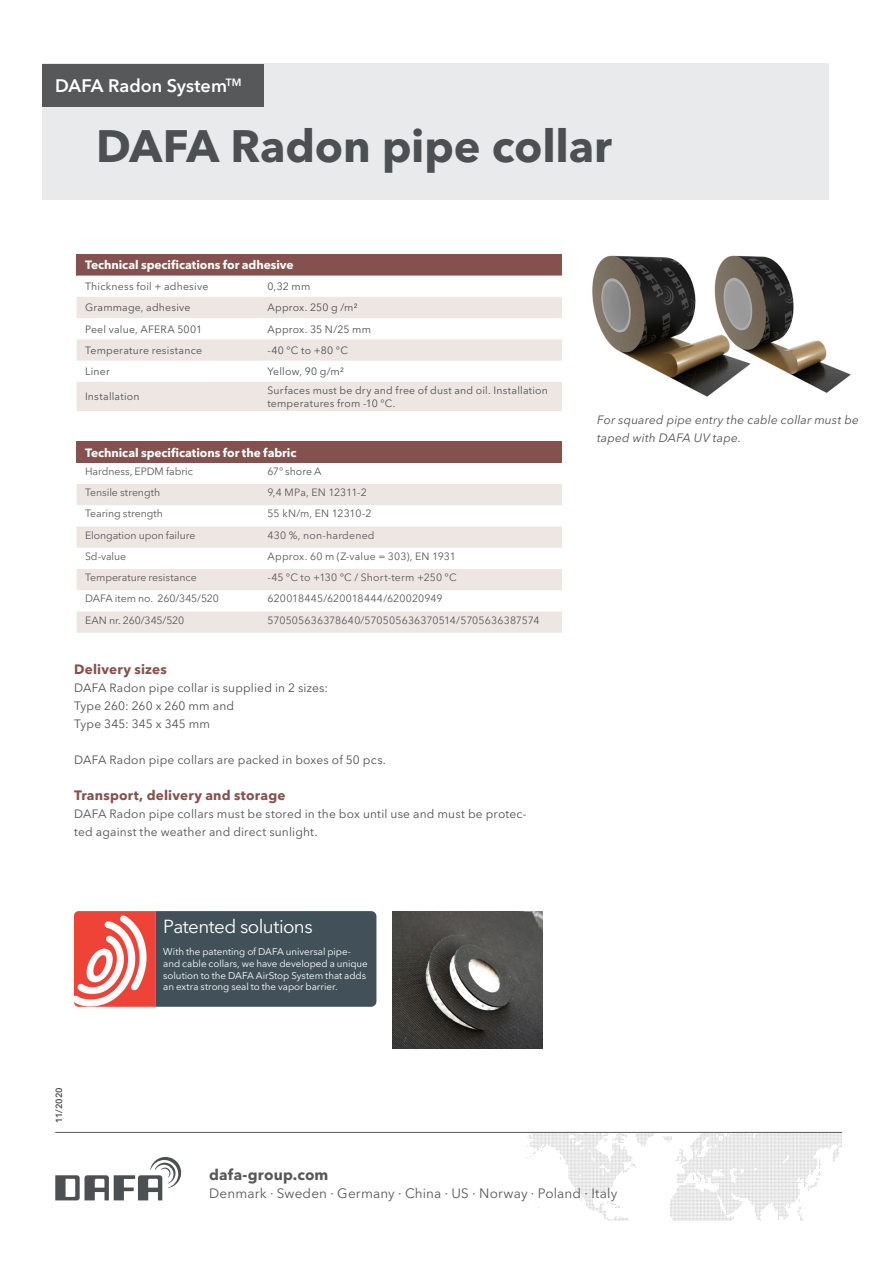
<style>
.page{position:relative;width:893px;height:1263px;background:#fff}
.page>*{position:absolute;margin:0;border:0;box-sizing:border-box;transform-origin:0 0}
.t1{font:700 45px "Avenir Next LT Pro";letter-spacing:-.005em;color:#4d5053}
.t2{font:18.75px "Avenir Next LT Pro";letter-spacing:-.03em;color:#fff}
.t3{font:600 18px "Avenir Next LT Pro";color:#fff}
.t4{font:700 15px "Avenir Next LT Pro";letter-spacing:.01em;color:#57585a}
.t5{font:13.5px "Avenir Next LT Pro";letter-spacing:.01em;color:#57585a}
._2_Rubrik{font:700 13.5px "Avenir Next LT Pro";letter-spacing:.015em;color:#85514e}
._2_Rubrik-2{font:12px/18px "Avenir Next LT Pro";letter-spacing:.015em;color:#4d5053}
.t6{font:700 12px "Avenir Next LT Pro";letter-spacing:-.005em;color:#fff}
.t7{font:italic 12px/18px "Avenir Next LT Pro";letter-spacing:.015em;color:#4d5053}
._2_Rubrik-3{font:10.5px "Avenir Next LT Pro";color:#57585a}
._2_Rubrik-4{font:10.5px/12.6px "Avenir Next LT Pro";letter-spacing:.02em;color:#4d5053}
._2_Rubrik-5{font:10.5px "Avenir Next LT Pro";letter-spacing:.02em;color:#57585a}
.t8{font:9.75px/11.7px "Avenir Next LT Pro";letter-spacing:-.005em;color:#fff}
.Brødtekst{font:600 9px "Avenir Next LT Pro";letter-spacing:.01em;color:#4d5053}
</style>
<div class="page">
<div style="left:43px;top:64px;width:786px;height:136px;background:#e9eaec"></div>
<div style="left:43px;top:64px;width:221px;height:42px;background:#57585a"></div>
<div style="left:155px;top:911px;width:221px;height:96px;background:#425159"></div>
<img style="left:74px;top:911px;width:81px;height:96px">
<img style="left:526px;top:1133px;width:316px;height:87px">
<svg style="left:55px;top:1157px;width:126px;height:43px"></svg>
<hr style="left:55px;top:1132px;width:787px;height:1px;background:#57585a">
<img style="left:392px;top:911px;width:151px;height:137px">
<img style="left:592px;top:255px;width:259px;height:142px">
<div style="left:77px;top:254px;width:485px;height:22px;background:#85514e"></div>
<svg style="left:77px;top:297px;width:485px;height:114px;fill:#eee6e3"></svg>
<div style="left:77px;top:441px;width:485px;height:22px;background:#85514e"></div>
<svg style="left:77px;top:484px;width:485px;height:149px;fill:#eee6e3"></svg>
<p class="t3" style="left:55px;top:75px;width:188px">DAFA Radon System<sup>TM</sup></p>
<p class="t1" style="left:96px;top:118px;width:517px">DAFA Radon pipe collar</p>
<p class="t6" style="left:85px;top:258px;width:210px">Technical specifications for adhesive</p>
<p class="_2_Rubrik-4" style="left:85px;top:280px;width:125px">Thickness foil + adhesive</p>
<p class="_2_Rubrik-4" style="left:267px;top:280px;width:44px">0,32 mm</p>
<p class="_2_Rubrik-4" style="left:85px;top:301px;width:107px">Grammage, adhesive</p>
<p class="_2_Rubrik-4" style="left:267px;top:301px;width:92px">Approx. 250 g /m²</p>
<p class="_2_Rubrik-4" style="left:85px;top:323px;width:119px">Peel value, AFERA 5001</p>
<p class="_2_Rubrik-4" style="left:267px;top:323px;width:105px">Approx. 35 N/25 mm</p>
<p class="_2_Rubrik-4" style="left:85px;top:344px;width:119px">Temperature resistance</p>
<p class="_2_Rubrik-4" style="left:267px;top:344px;width:82px">-40 °C to +80 °C</p>
<p class="_2_Rubrik-4" style="left:85px;top:365px;width:26px">Liner</p>
<p class="_2_Rubrik-4" style="left:267px;top:365px;width:78px">Yellow, 90 g/m²</p>
<p class="_2_Rubrik-4" style="left:85px;top:390px;width:56px">Installation</p>
<p class="_2_Rubrik-4" style="left:267px;top:384px;width:282px">Surfaces must be dry and free of dust and oil. Installation temperatures from -10 °C.</p>
<p class="t6" style="left:85px;top:445px;width:213px">Technical specifications for the fabric</p>
<p class="_2_Rubrik-3" style="left:85px;top:465px;width:109px">Hardness, EPDM fabric</p>
<p class="_2_Rubrik-3" style="left:267px;top:465px;width:56px">67° shore A</p>
<p class="_2_Rubrik-3" style="left:85px;top:486px;width:77px">Tensile strength</p>
<p class="_2_Rubrik-3" style="left:267px;top:486px;width:101px">9,4 MPa, EN 12311-2</p>
<p class="_2_Rubrik-3" style="left:85px;top:507px;width:79px">Tearing strength</p>
<p class="_2_Rubrik-3" style="left:267px;top:507px;width:106px">55 kN/m, EN 12310-2</p>
<p class="_2_Rubrik-3" style="left:85px;top:529px;width:112px">Elongation upon failure</p>
<p class="_2_Rubrik-5" style="left:267px;top:529px;width:109px">430 %, non-hardened</p>
<p class="_2_Rubrik-3" style="left:85px;top:550px;width:43px">Sd-value</p>
<p class="_2_Rubrik-3" style="left:267px;top:550px;width:190px">Approx. 60 m (Z-value = 303), EN 1931</p>
<p class="_2_Rubrik-3" style="left:85px;top:571px;width:113px">Temperature resistance</p>
<p class="_2_Rubrik-5" style="left:267px;top:571px;width:191px">-45 ºC to +130 ºC / Short-term +250 ºC</p>
<p class="_2_Rubrik-3" style="left:85px;top:592px;width:135px">DAFA item no. 260/345/520</p>
<p class="_2_Rubrik-3" style="left:267px;top:592px;width:177px">620018445/620018444/620020949</p>
<p class="_2_Rubrik-3" style="left:85px;top:614px;width:101px">EAN nr. 260/345/520</p>
<p class="_2_Rubrik-3" style="left:267px;top:614px;width:274px">570505636378640/570505636370514/5705636387574</p>
<p class="_2_Rubrik" style="left:74px;top:661px;width:94px">Delivery sizes</p>
<p class="_2_Rubrik-2" style="left:74px;top:678px;width:256px">DAFA Radon pipe collar is supplied in 2 sizes:</p>
<p class="_2_Rubrik-2" style="left:74px;top:696px;width:161px">Type 260: 260 x 260 mm and</p>
<p class="_2_Rubrik-2" style="left:74px;top:714px;width:137px">Type 345: 345 x 345 mm</p>
<p class="_2_Rubrik-2" style="left:74px;top:750px;width:313px">DAFA Radon pipe collars are packed in boxes of 50 pcs.</p>
<p class="_2_Rubrik" style="left:74px;top:787px;width:213px">Transport, delivery and storage</p>
<p class="_2_Rubrik-2" style="left:74px;top:804px;width:454px">DAFA Radon pipe collars must be stored in the box until use and must be protec&shy;ted against the weather and direct sunlight.</p>
<p class="t2" style="left:163px;top:915px;width:151px">Patented solutions</p>
<p class="t8" style="left:163px;top:946px;width:206px">With the patenting of DAFA universal pipe&shy;and cable collars, we have developed a unique solution to the DAFA AirStop System that adds an extra strong seal to the vapor barrier.</p>
<p class="t7" style="left:597px;top:411px;width:264px">For squared pipe entry the cable collar must be taped with DAFA UV tape.</p>
<p class="Brødtekst" style="left:53px;top:1123px;width:38px;rotate:-90deg">11/2020</p>
<p class="t4" style="left:209px;top:1165px;width:121px">dafa-group.com</p>
<p class="t5" style="left:209px;top:1185px;width:410px">Denmark · Sweden · Germany · China · US · Norway · Poland · Italy</p>
</div>
